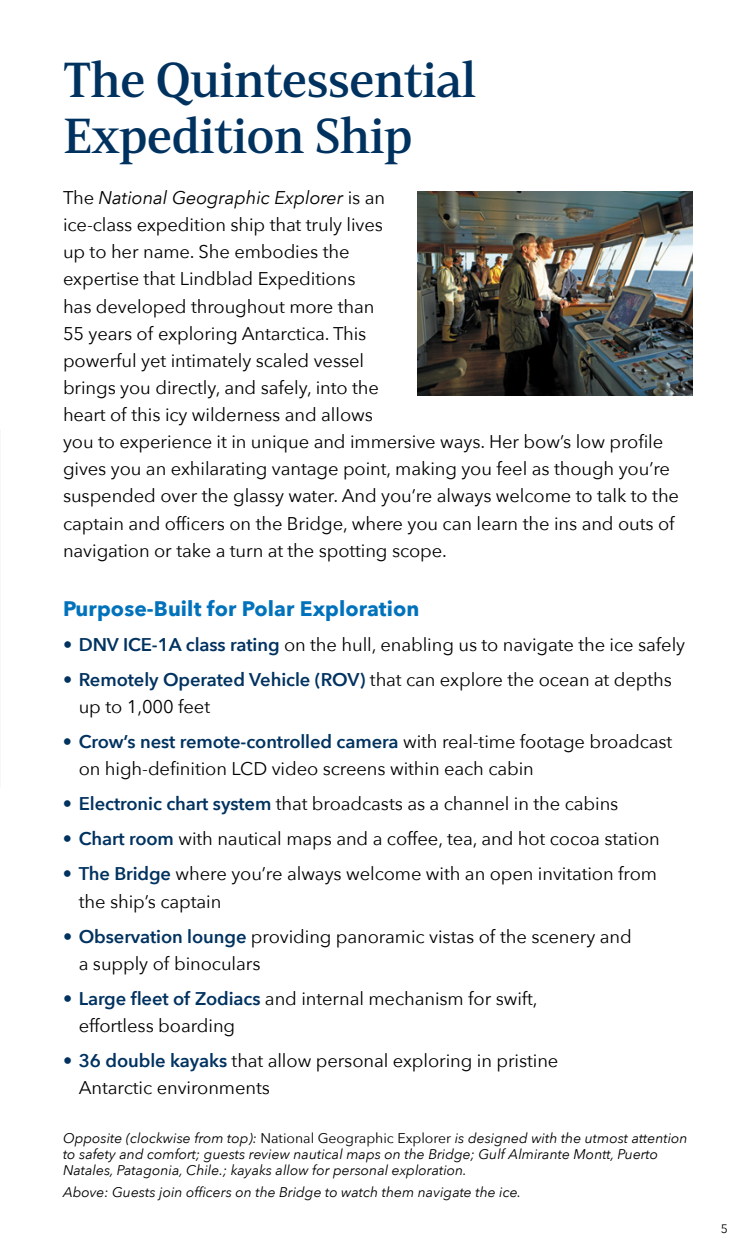
<style>
.page{position:relative;width:756px;height:1260px;background:#fff}
.page>*{position:absolute;margin:0;border:0;box-sizing:border-box;transform-origin:0 0}
.t1{font:49px/56px "Mandrelex Nor Dem";letter-spacing:-.02em;color:#003260}
.t2{font:700 21px "Avenir Next";letter-spacing:.005em;color:#0072bc}
.t3{font:18.38px/27.1px "Avenir Next";letter-spacing:-.005em;color:#000}
.t4{font:italic 14px/15.8px "Avenir Next";color:#000}
.t5{font:12.25px "Avenir Next";color:#000}
.s1{font-style:italic}
.s2{font-weight:600;color:#003260}
.s3{font-style:normal}
</style>
<div class="page">
<img style="left:417px;top:191px;width:276px;height:205px">
<h1 class="t1" style="left:63px;top:53px;width:415px">The Quintessential<br>Expedition Ship</h1>
<p class="t3" style="left:63px;top:183px;width:618px">The <span class="s1">National Geographic Explorer</span> is an<br>ice-class expedition ship that truly lives<br>up to her name. She embodies the<br>expertise that Lindblad Expeditions<br>has developed throughout more than<br>55 years of exploring Antarctica. This<br>powerful yet intimately scaled vessel<br>brings you directly, and safely, into the<br>heart of this icy wilderness and allows<br>you to experience it in unique and immersive ways. Her bow’s low profile gives you an exhilarating vantage point, making you feel as though you’re suspended over the glassy water. And you’re always welcome to talk to the captain and officers on the Bridge, where you can learn the ins and outs of navigation or take a turn at the spotting scope.</p>
<p class="t2" style="left:63px;top:591px;width:358px">Purpose-Built for Polar Exploration</p>
<p class="t3" style="left:63px;top:630px;width:624px"><span class="s2">• DNV ICE-1A class rating</span> on the hull, enabling us to navigate the ice safely</p>
<p class="t3" style="left:79px;top:665px;width:595px;text-indent:-16px"><span class="s2">• Remotely Operated Vehicle (ROV)</span> that can explore the ocean at depths up to 1,000 feet</p>
<p class="t3" style="left:79px;top:728px;width:595px;text-indent:-16px"><span class="s2">• Crow’s nest remote-controlled camera</span> with real-time footage broadcast on high-definition LCD video screens within each cabin</p>
<p class="t3" style="left:63px;top:790px;width:557px"><span class="s2">• Electronic chart system</span> that broadcasts as a channel in the cabins</p>
<p class="t3" style="left:63px;top:825px;width:598px"><span class="s2">• Chart room</span> with nautical maps and a coffee, tea, and hot cocoa station</p>
<p class="t3" style="left:79px;top:860px;width:580px;text-indent:-16px"><span class="s2">• The Bridge</span> where you’re always welcome with an open invitation from the ship’s captain</p>
<p class="t3" style="left:79px;top:922px;width:555px;text-indent:-16px"><span class="s2">• Observation lounge</span> providing panoramic vistas of the scenery and a supply of binoculars</p>
<p class="t3" style="left:79px;top:984px;width:460px;text-indent:-16px"><span class="s2">• Large fleet of Zodiacs</span> and internal mechanism for swift, effortless boarding</p>
<p class="t3" style="left:79px;top:1046px;width:481px;text-indent:-16px"><span class="s2">• 36 double kayaks</span> that allow personal exploring in pristine<br>Antarctic environments</p>
<p class="t4" style="left:63px;top:1130px;width:626px">Opposite (clockwise from top): <span class="s3">National Geographic Explorer</span> is designed with the utmost attention to safety and comfort; guests review nautical maps on the Bridge; Gulf Almirante Montt, Puerto<br>Natales, Patagonia, Chile.; kayaks allow for personal exploration.</p>
<p class="t4" style="left:63px;top:1184px;width:460px">Above: Guests join officers on the Bridge to watch them navigate the ice.</p>
<p class="t5" style="left:721px;top:1218px;width:9px">5</p>
</div>
